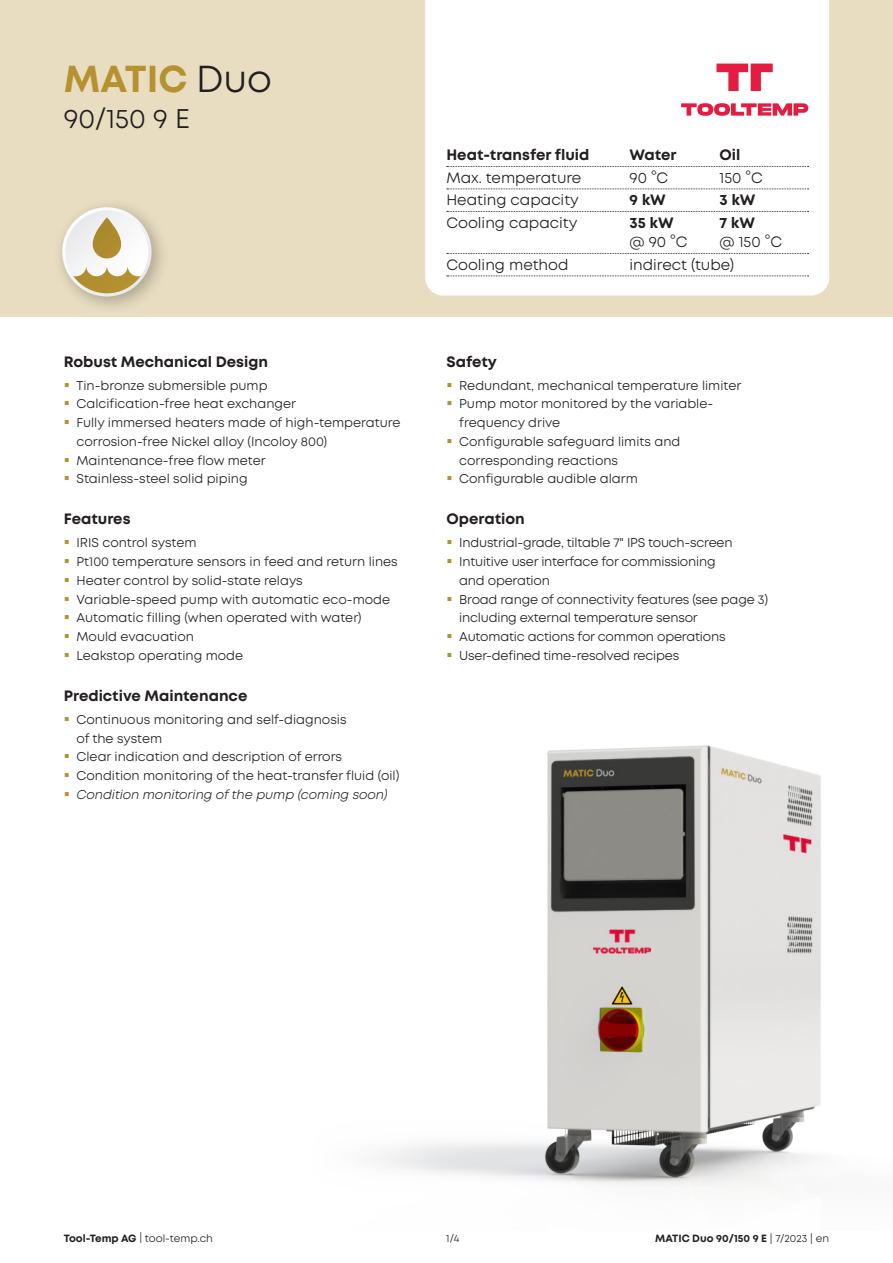
<style>
.page{position:relative;width:893px;height:1263px;background:#fff}
.page>*{position:absolute;margin:0;border:0;box-sizing:border-box;transform-origin:0 0}
.t1{font:700 37.5px "Mont";color:#b59130}
.t2{font:27px "Mont";color:#231f20}
.VS_GS_gross_Einz{font:15px "Mont";color:#231f20}
.VS_UT_GS_3_mm{font:700 15px "Mont";color:#231f20}
.VS_GS_gross_Einz-2{font:700 15px "Mont";color:#231f20}
.t3{font:12.75px/18.8px "Mont";color:#231f20}
.t4{font:italic 12.75px "Mont";color:#231f20}
.t5{font:10.5px "Mont";color:#231f20}
.t6{font:700 10.5px "Mont";color:#231f20}
.s1{font-weight:400;color:#231f20}
.s2{font-weight:700}
.s3{font-weight:400}
</style>
<div class="page">
<div style="left:0;top:0;width:893px;height:317px;background:#e8ddc1"></div>
<div style="left:425px;top:0;width:404px;height:296px;background:#fff"></div>
<svg style="left:447px;top:166px;width:361px;height:1px"></svg>
<svg style="left:447px;top:189px;width:361px;height:1px"></svg>
<svg style="left:447px;top:211px;width:361px;height:1px"></svg>
<svg style="left:447px;top:253px;width:361px;height:1px"></svg>
<svg style="left:447px;top:276px;width:361px;height:1px"></svg>
<svg style="left:716px;top:64px;width:57px;height:27px;background:#ef8598"></svg>
<svg style="left:681px;top:103px;width:127px;height:13px;background:#ed7188"></svg>
<svg style="left:62px;top:207px;width:90px;height:90px"></svg>
<div style="left:65px;top:210px;width:83px;height:83px;background:#f3f4f4;border-radius:41px"></div>
<svg style="left:93px;top:217px;width:28px;height:41px"></svg>
<svg style="left:73px;top:266px;width:68px;height:27px"></svg>
<img style="left:379px;top:745px;width:442px;height:442px">
<p class="t1" style="left:64px;top:54px;width:210px">MATIC <span class="s1">Duo</span></p>
<p class="t2" style="left:64px;top:102px;width:128px">90/150 9 E</p>
<p class="VS_UT_GS_3_mm" style="left:64px;top:352px;width:206px">Robust Mechanical Design</p>
<p class="t3" style="left:77px;top:376px;width:193px">Tin-bronze submersible pump</p>
<p class="t3" style="left:77px;top:395px;width:221px">Calcification-free heat exchanger</p>
<p class="t3" style="left:77px;top:413px;width:325px">Fully immersed heaters made of high-temperature corrosion-free Nickel alloy (Incoloy 800)</p>
<p class="t3" style="left:77px;top:451px;width:191px">Maintenance-free flow meter</p>
<p class="t3" style="left:77px;top:470px;width:173px">Stainless-steel solid piping</p>
<p class="VS_UT_GS_3_mm" style="left:64px;top:509px;width:68px">Features</p>
<p class="t3" style="left:77px;top:534px;width:122px">IRIS control system</p>
<p class="t3" style="left:77px;top:552px;width:323px">Pt100 temperature sensors in feed and return lines</p>
<p class="t3" style="left:77px;top:571px;width:228px">Heater control by solid-state relays</p>
<p class="t3" style="left:77px;top:590px;width:315px">Variable-speed pump with automatic eco-mode</p>
<p class="t3" style="left:77px;top:609px;width:287px">Automatic filling (when operated with water)</p>
<p class="t3" style="left:77px;top:627px;width:119px">Mould evacuation</p>
<p class="t3" style="left:77px;top:646px;width:168px">Leakstop operating mode</p>
<p class="VS_UT_GS_3_mm" style="left:64px;top:686px;width:185px">Predictive Maintenance</p>
<p class="t3" style="left:77px;top:710px;width:271px">Continuous monitoring and self-diagnosis of the system</p>
<p class="t3" style="left:77px;top:748px;width:267px">Clear indication and description of errors</p>
<p class="t3" style="left:77px;top:766px;width:324px">Condition monitoring of the heat-transfer fluid (oil)</p>
<p class="t4" style="left:77px;top:786px;width:312px">Condition monitoring of the pump (coming soon)</p>
<p class="VS_GS_gross_Einz-2" style="left:446px;top:145px;width:144px">Heat-transfer fluid</p>
<p class="VS_GS_gross_Einz-2" style="left:629px;top:145px;width:49px">Water</p>
<p class="VS_GS_gross_Einz-2" style="left:719px;top:145px;width:22px">Oil</p>
<p class="VS_GS_gross_Einz" style="left:446px;top:168px;width:136px">Max. temperature</p>
<p class="VS_GS_gross_Einz" style="left:629px;top:168px;width:40px">90 °C</p>
<p class="VS_GS_gross_Einz" style="left:719px;top:168px;width:45px">150 °C</p>
<p class="VS_GS_gross_Einz" style="left:446px;top:191px;width:134px">Heating capacity</p>
<p class="VS_GS_gross_Einz-2" style="left:629px;top:190px;width:38px">9 kW</p>
<p class="VS_GS_gross_Einz-2" style="left:719px;top:190px;width:38px">3 kW</p>
<p class="VS_GS_gross_Einz" style="left:446px;top:213px;width:132px">Cooling capacity</p>
<p class="VS_GS_gross_Einz-2" style="left:629px;top:213px;width:46px">35 kW</p>
<p class="VS_GS_gross_Einz-2" style="left:719px;top:213px;width:37px">7 kW</p>
<p class="VS_GS_gross_Einz" style="left:629px;top:233px;width:60px">@ 90 °C</p>
<p class="VS_GS_gross_Einz" style="left:719px;top:233px;width:64px">@ 150 °C</p>
<p class="VS_GS_gross_Einz" style="left:446px;top:255px;width:124px">Cooling method</p>
<p class="VS_GS_gross_Einz" style="left:629px;top:255px;width:106px">indirect (tube)</p>
<p class="VS_UT_GS_3_mm" style="left:446px;top:352px;width:52px">Safety</p>
<p class="t3" style="left:459px;top:376px;width:284px">Redundant, mechanical temperature limiter</p>
<p class="t3" style="left:459px;top:395px;width:256px">Pump motor monitored by the variable&shy;frequency drive</p>
<p class="t3" style="left:459px;top:432px;width:223px">Configurable safeguard limits and corresponding reactions</p>
<p class="t3" style="left:459px;top:470px;width:180px">Configurable audible alarm</p>
<p class="VS_UT_GS_3_mm" style="left:446px;top:509px;width:80px">Operation</p>
<p class="t3" style="left:459px;top:534px;width:275px">Industrial-grade, tiltable 7" IPS touch-screen</p>
<p class="t3" style="left:459px;top:552px;width:258px">Intuitive user interface for commissioning and operation</p>
<p class="t3" style="left:459px;top:590px;width:310px">Broad range of connectivity features (see page 3) including external temperature sensor</p>
<p class="t3" style="left:459px;top:627px;width:268px">Automatic actions for common operations</p>
<p class="t3" style="left:459px;top:646px;width:222px">User-defined time-resolved recipes</p>
<p class="t5" style="left:64px;top:1231px;width:151px"><span class="s2">Tool-Temp AG</span> | tool-temp.ch</p>
<p class="t5" style="left:446px;top:1231px;width:15px">1/4</p>
<p class="t6" style="left:655px;top:1231px;width:175px">MATIC Duo 90/150 9 E <span class="s3">| 7/2023 | en</span></p>
</div>
